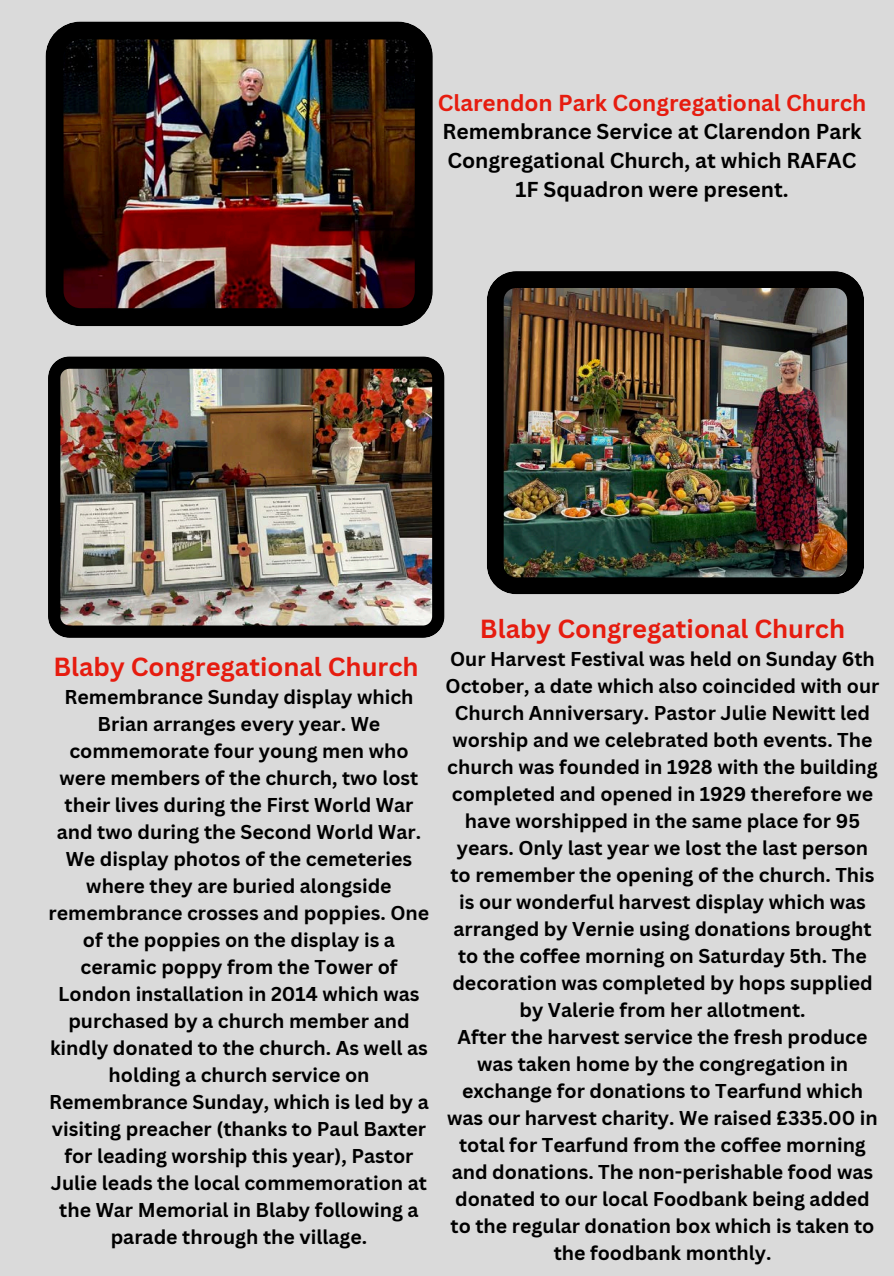
<style>
.page{position:relative;width:894px;height:1276px;background:#fff}
.page>*{position:absolute;margin:0;border:0;box-sizing:border-box;transform-origin:0 0}
.t1{font:700 25.5px "Canva Sans";color:#e61c0f}
.t2{font:700 22.5px "Canva Sans";color:#e61c0f}
.t3{font:700 21px/29.2px "Canva Sans";color:#000;text-align:center}
.t4{font:700 19.5px/27px "Canva Sans";color:#000;text-align:center}
</style>
<div class="page">
<div style="left:0;top:0;width:893px;height:1276px;background:#dadada"></div>
<img style="left:48px;top:356px;width:396px;height:282px">
<img style="left:487px;top:271px;width:376px;height:323px">
<img style="left:45px;top:21px;width:387px;height:305px">
<h1 class="t2" style="left:437px;top:87px;width:430px">Clarendon Park Congregational Church</h1>
<h1 class="t3" style="left:442px;top:116px;width:420px">Remembrance Service at Clarendon Park<br>Congregational Church, at which RAFAC<br>1F Squadron were present.</h1>
<p class="t1" style="left:53px;top:648px;width:366px">Blaby Congregational Church</p>
<p class="t4" style="left:49px;top:683px;width:382px">Remembrance Sunday display which Brian arranges every year. We commemorate four young men who were members of the church, two lost their lives during the First World War and two during the Second World War.<br>We display photos of the cemeteries where they are buried alongside remembrance crosses and poppies. One of the poppies on the display is a ceramic poppy from the Tower of London installation in 2014 which was purchased by a church member and kindly donated to the church. As well as holding a church service on Remembrance Sunday, which is led by a visiting preacher (thanks to Paul Baxter for leading worship this year), Pastor Julie leads the local commemoration at the War Memorial in Blaby following a parade through the village.</p>
<h1 class="t1" style="left:480px;top:611px;width:366px">Blaby Congregational Church</h1>
<h1 class="t4" style="left:445px;top:645px;width:435px">Our Harvest Festival was held on Sunday 6th October, a date which also coincided with our Church Anniversary. Pastor Julie Newitt led worship and we celebrated both events. The church was founded in 1928 with the building completed and opened in 1929 therefore we have worshipped in the same place for 95 years. Only last year we lost the last person to remember the opening of the church. This is our wonderful harvest display which was arranged by Vernie using donations brought to the coffee morning on Saturday 5th. The decoration was completed by hops supplied by Valerie from her allotment.<br>After the harvest service the fresh produce was taken home by the congregation in exchange for donations to Tearfund which was our harvest charity. We raised £335.00 in total for Tearfund from the coffee morning and donations. The non-perishable food was donated to our local Foodbank being added to the regular donation box which is taken to the foodbank monthly.</h1>
</div>
